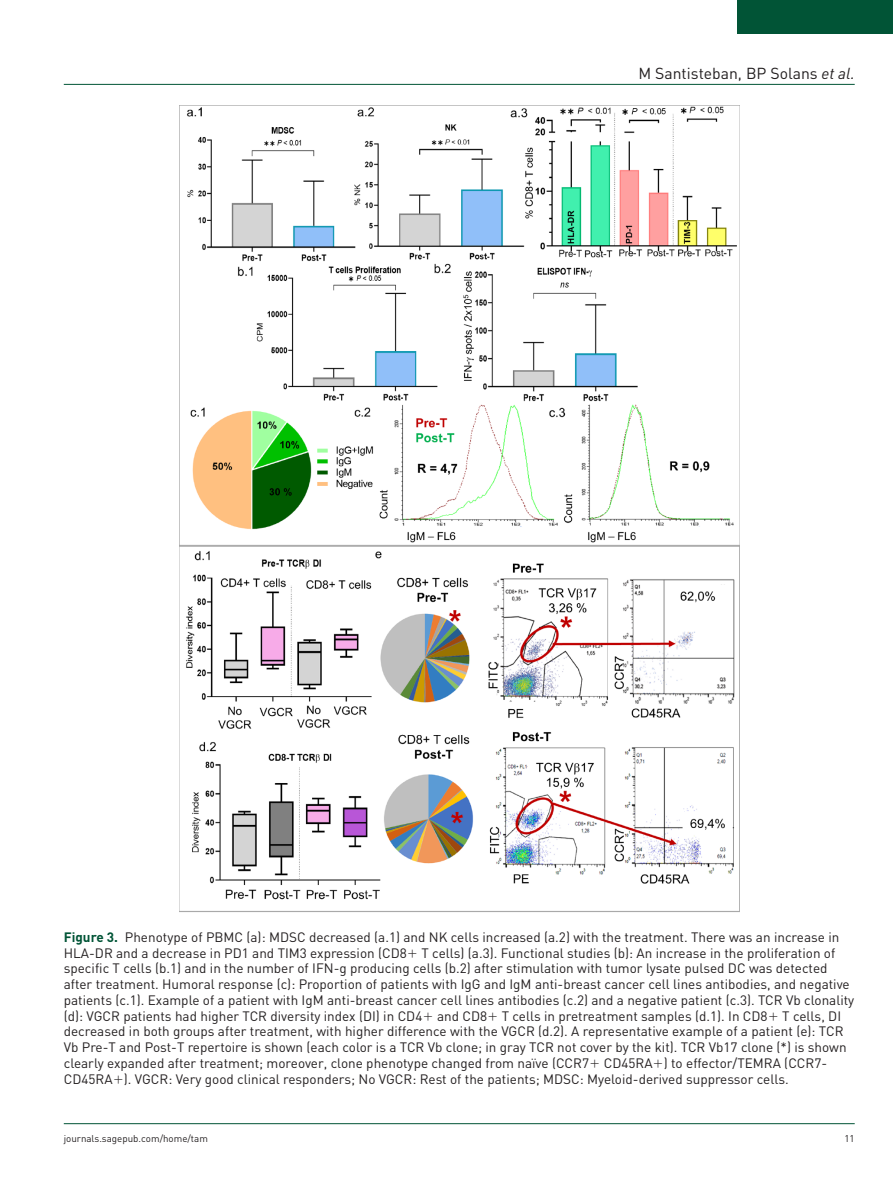
<style>
.page{position:relative;width:893px;height:1191px;background:#fff}
.page>*{position:absolute;margin:0;border:0;box-sizing:border-box;transform-origin:0 0}
.t1{font:15.75px "DIN";color:#231f20}
.t2{font:13.5px/15.8px "DIN";color:#231f20}
.t3{font:9.75px "DIN";color:#231f20}
.s1{font-style:italic}
.s2{font-weight:700;color:#015436}
</style>
<div class="page">
<hr style="left:64px;top:84px;width:791px;height:1px;background:#015436">
<hr style="left:64px;top:1123px;width:791px;height:1px;background:#015436">
<div style="left:738px;top:0;width:155px;height:34px;background:#015436"></div>
<img style="left:179px;top:106px;width:560px;height:806px">
<p class="t1" style="left:638px;top:63px;width:218px">M Santisteban, BP Solans <span class="s1">et al.</span></p>
<p class="t2" style="left:64px;top:928px;width:792px"><span class="s2">Figure 3.</span> Phenotype of PBMC (a): MDSC decreased (a.1) and NK cells increased (a.2) with the treatment. There was an increase in HLA-DR and a decrease in PD1 and TIM3 expression (CD8 T cells) (a.3). Functional studies (b): An increase in the proliferation of specific T cells (b.1) and in the number of IFN-g producing cells (b.2) after stimulation with tumor lysate pulsed DC was detected after treatment. Humoral response (c): Proportion of patients with IgG and IgM anti-breast cancer cell lines antibodies, and negative patients (c.1). Example of a patient with IgM anti-breast cancer cell lines antibodies (c.2) and a negative patient (c.3). TCR Vb clonality (d): VGCR patients had higher TCR diversity index (DI) in CD4 and CD8 T cells in pretreatment samples (d.1). In CD8 T cells, DI decreased in both groups after treatment, with higher difference with the VGCR (d.2). A representative example of a patient (e): TCR Vb Pre-T and Post-T repertoire is shown (each color is a TCR Vb clone; in gray TCR not cover by the kit). TCR Vb17 clone (*) is shown clearly expanded after treatment; moreover, clone phenotype changed from naïve (CCR7 CD45RA ) to effector/TEMRA (CCR7- CD45RA ). VGCR: Very good clinical responders; No VGCR: Rest of the patients; MDSC: Myeloid-derived suppressor cells.</p>
<p class="t3" style="left:64px;top:1132px;width:146px">journals.sagepub.com/home/tam</p>
<p class="t3" style="left:844px;top:1132px;width:12px">11</p>
</div>
